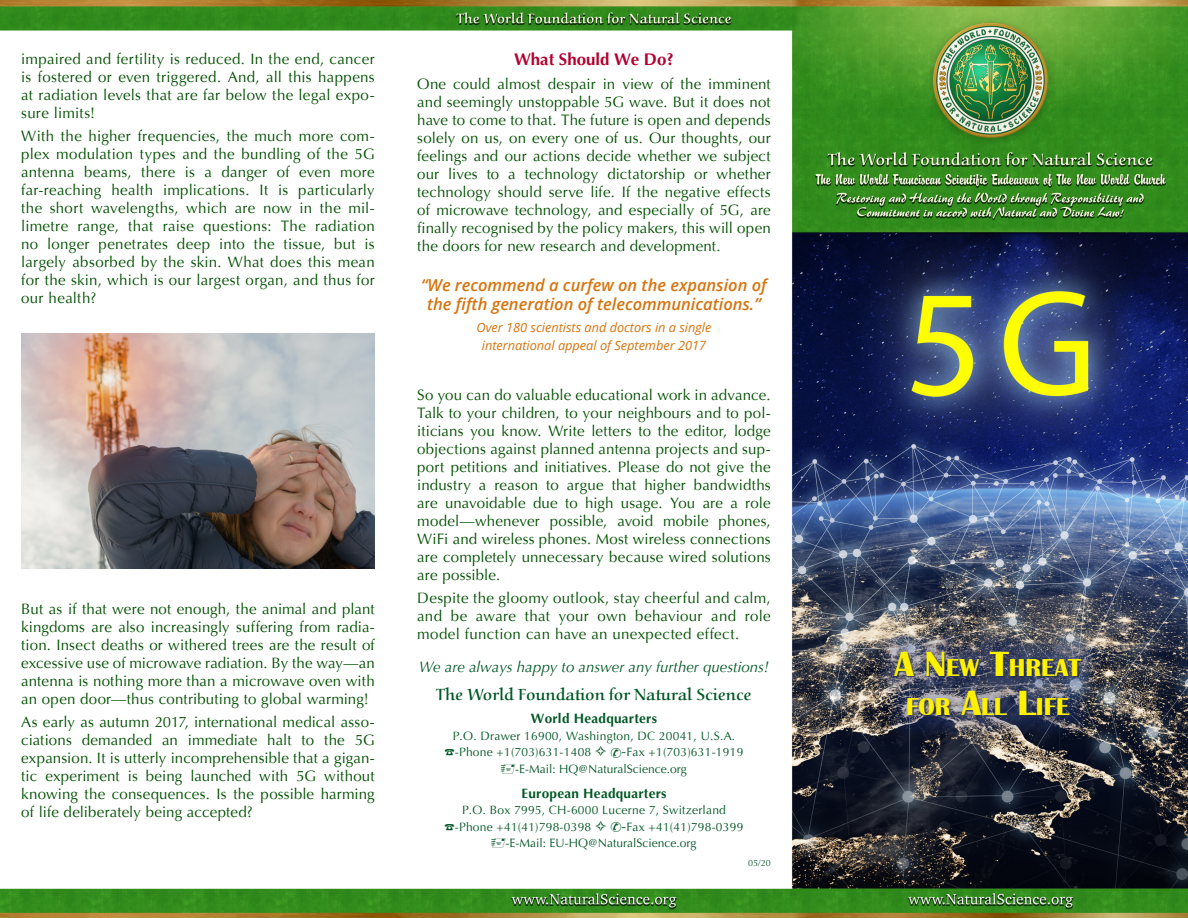
<style>
.page{position:relative;width:1188px;height:918px;background:#fff}
.page>*{position:absolute;margin:0;border:0;box-sizing:border-box;transform-origin:0 0}
.Subtitle{font:700 25.2px/39px "Britannic";color:#fff101;text-align:center}
.t1{font:700 16.8px "Optima";color:#b40030}
.Quotation{font:italic 600 16.5px/19.5px "Open Sans";color:#d7740e;text-align:center}
.t2{font:16.5px "URW Alcuin T";color:#005725}
.Text{font:15px/18px "Optima";letter-spacing:.015em;color:#005000;text-align:justify}
.t3{font:italic 15px "Optima";color:#005725}
.t4{font:700 13.5px "Optima";letter-spacing:.02em;color:#005725}
.t5{font:italic 12.75px/18px "Open Sans";color:#d7740e;text-align:center}
.t6{font:12px/16.5px "Optima";letter-spacing:.02em;color:#005725}
.t7{font:12px "Optima";color:#005725}
.t8{font:9px "Optima";color:#0f592e}
.s1{font-size:14.25px}
.s2{font-size:36px}
</style>
<div class="page">
<img style="left:0;top:0;width:1188px;height:918px">
<div style="left:873px;top:631px;width:230px;height:105px;background:#253f8e;opacity:.78"></div>
<img style="left:21px;top:334px;width:354px;height:235px">
<svg style="left:445px;top:749px;width:9px;height:7px"></svg>
<svg style="left:596px;top:746px;width:25px;height:12px"></svg>
<svg style="left:501px;top:764px;width:14px;height:10px"></svg>
<svg style="left:445px;top:824px;width:9px;height:6px"></svg>
<svg style="left:596px;top:820px;width:25px;height:12px"></svg>
<svg style="left:491px;top:838px;width:15px;height:10px"></svg>
<p class="Text" style="left:21px;top:50px;width:355px">impaired and fertility is reduced. In the end, cancer is fostered or even triggered. And, all this happens at radiation levels that are far below the legal expo&shy;sure limits!</p>
<p class="Text" style="left:21px;top:127px;width:355px">With the higher frequencies, the much more com&shy;plex modulation types and the bundling of the 5G antenna beams, there is a danger of even more far-reaching health implications. It is particularly the short wavelengths, which are now in the mil&shy;limetre range, that raise questions: The radiation no longer penetrates deep into the tissue, but is largely absorbed by the skin. What does this mean for the skin, which is our largest organ, and thus for our health?</p>
<p class="Text" style="left:21px;top:600px;width:355px">But as if that were not enough, the animal and plant kingdoms are also increasingly suffering from radia&shy;tion. Insect deaths or withered trees are the result of excessive use of microwave radiation. By the way—an antenna is nothing more than a microwave oven with an open door—thus contributing to global warming!</p>
<p class="Text" style="left:21px;top:713px;width:355px">As early as autumn 2017, international medical asso&shy;ciations demanded an immediate halt to the 5G expansion. It is utterly incomprehensible that a gigan&shy;tic experiment is being launched with 5G without knowing the consequences. Is the possible harming of life deliberately being accepted?</p>
<p class="t1" style="left:514px;top:49px;width:161px">What Should We Do?</p>
<p class="Text" style="left:417px;top:75px;width:355px">One could almost despair in view of the imminent and seemingly unstoppable 5G wave. But it does not have to come to that. The future is open and depends solely on us, on every one of us. Our thoughts, our feelings and our actions decide whether we subject our lives to a technology dictatorship or whether technology should serve life. If the negative effects of microwave technology, and especially of 5G, are finally recognised by the policy makers, this will open the doors for new research and development.</p>
<p class="Quotation" style="left:421px;top:275px;width:347px">“We recommend a curfew on the expansion of the fifth generation of telecommunications.”</p>
<p class="t5" style="left:477px;top:318px;width:236px">Over 180 scientists and doctors in a single international appeal of September 2017</p>
<p class="Text" style="left:417px;top:386px;width:355px">So you can do valuable educational work in advance.<br>Talk to your children, to your neighbours and to pol&shy;iticians you know. Write letters to the editor, lodge objections against planned antenna projects and sup&shy;port petitions and initiatives. Please do not give the industry a reason to argue that higher bandwidths are unavoidable due to high usage. You are a role model—whenever possible, avoid mobile phones, WiFi and wireless phones. Most wireless connections are completely unnecessary because wired solutions are possible.</p>
<p class="Text" style="left:417px;top:589px;width:355px">Despite the gloomy outlook, stay cheerful and calm, and be aware that your own behaviour and role model function can have an unexpected effect.</p>
<p class="t3" style="left:419px;top:657px;width:351px">We are always happy to answer any further questions!</p>
<p class="t2" style="left:436px;top:685px;width:317px">The World Foundation for Natural Science</p>
<p class="t4" style="left:531px;top:710px;width:128px">World Headquarters</p>
<p class="t6" style="left:453px;top:728px;width:284px">P.O. Drawer 16900, Washington, DC 20041, U.S.A.</p>
<p class="t6" style="left:455px;top:744px;width:138px">-Phone +1(703)631-1408</p>
<p class="t6" style="left:622px;top:744px;width:123px"><span class="s1">-</span>Fax +1(703)631-1919</p>
<p class="t7" style="left:515px;top:761px;width:173px">-E-Mail: HQ@NaturalScience.org</p>
<p class="t4" style="left:522px;top:784px;width:146px">European Headquarters</p>
<p class="t6" style="left:455px;top:802px;width:273px;text-indent:7px">P.O. Box 7995, CH-6000 Lucerne 7, Switzerland -Phone +41(41)798-0398</p>
<p class="t6" style="left:622px;top:819px;width:123px"><span class="s1">-</span>Fax +41(41)798-0399</p>
<p class="t7" style="left:506px;top:836px;width:192px">-E-Mail: EU-HQ@NaturalScience.org</p>
<p class="t8" style="left:748px;top:857px;width:24px">05/20</p>
<p class="Subtitle" style="left:894px;top:649px;width:177px"><span class="s2">A N</span>EW <span class="s2">T</span>HREAT<br>FOR <span class="s2">A</span>LL <span class="s2">L</span>IFE</p>
</div>
